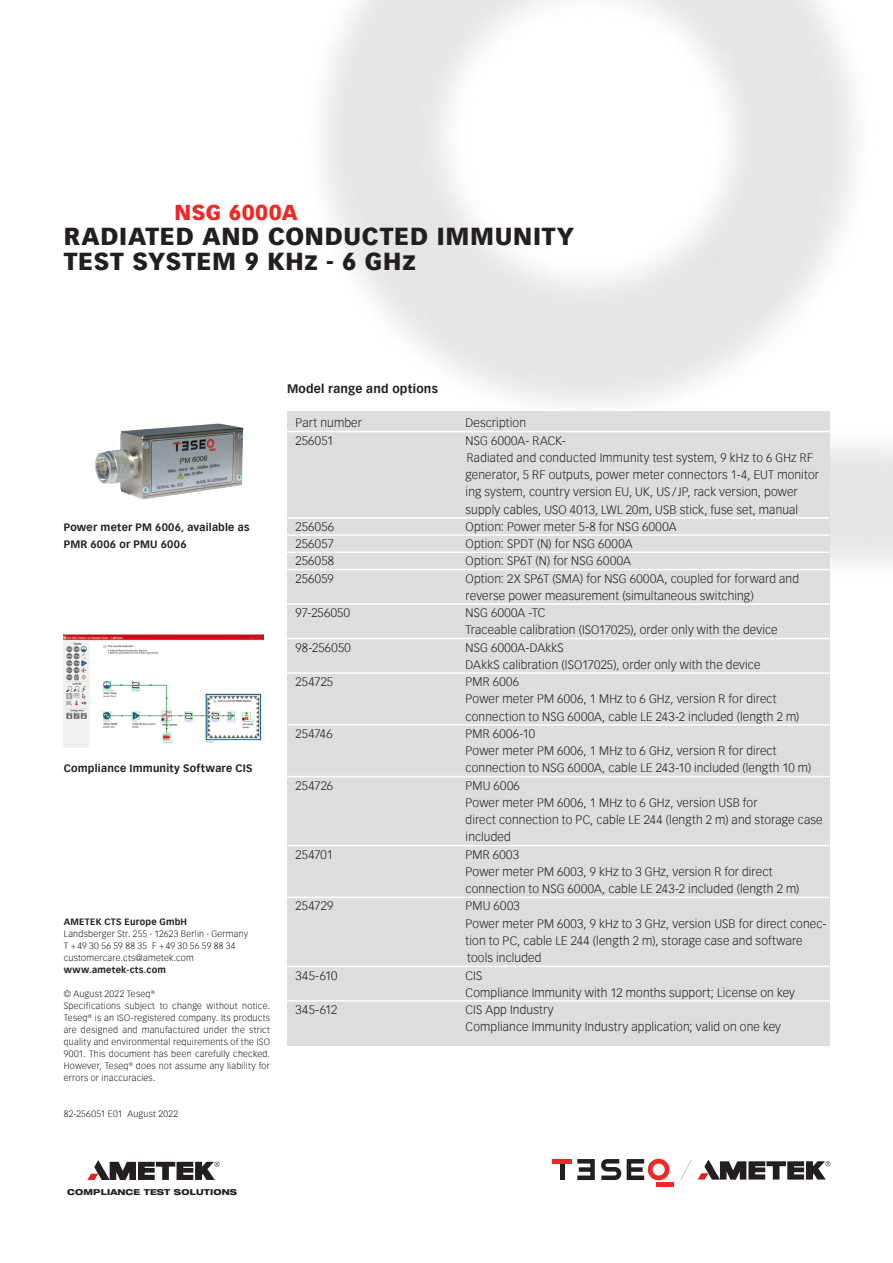
<style>
.page{position:relative;width:893px;height:1263px;background:#fff}
.page>*{position:absolute;margin:0;border:0;box-sizing:border-box;transform-origin:0 0}
.t1{font:900 24px/25.5px "Vectora Com";letter-spacing:.03em;color:#231f20}
.t2{font:900 21px "Vectora Com";letter-spacing:.03em;color:#ee2926}
.t3{font:300 12px/17.2px "Vectora Com";letter-spacing:.01em;color:#231f20}
.t4{font:700 12px "Vectora Com";letter-spacing:.015em;color:#231f20}
.t5{font:700 10.5px/17.2px "Vectora Com";letter-spacing:.02em;color:#231f20}
.t6{font:300 9px/12px "Vectora Com";letter-spacing:.025em;color:#231f20}
.t7{font:700 9px "Vectora Com";letter-spacing:.03em;color:#231f20}
.t8{font:800 expanded 8.25px "Helvetica Neue LT Pro";letter-spacing:.015em;color:#231f20}
</style>
<div class="page">
<svg style="left:680px;top:1159px;width:150px;height:21px"></svg>
<div style="left:656px;top:1182px;width:18px;height:5px;background:#ee2926"></div>
<svg style="left:627px;top:1159px;width:43px;height:21px"></svg>
<svg style="left:577px;top:1159px;width:18px;height:21px"></svg>
<div style="left:560px;top:1163px;width:5px;height:17px;background:#231f20"></div>
<hr style="left:553px;top:1159px;width:19px;height:4px;background:#ee2926">
<svg style="left:601px;top:1159px;width:20px;height:21px"></svg>
<img style="left:95px;top:423px;width:149px;height:77px">
<img style="left:64px;top:634px;width:199px;height:113px">
<svg style="left:87px;top:1160px;width:132px;height:20px"></svg>
<div style="left:287px;top:411px;width:542px;height:635px;background:#dcdddf"></div>
<hr style="left:287px;top:431px;width:542px;height:1px;background:#fff">
<hr style="left:287px;top:517px;width:542px;height:1px;background:#fff">
<hr style="left:287px;top:534px;width:542px;height:2px;background:#fff">
<hr style="left:287px;top:551px;width:542px;height:2px;background:#fff">
<hr style="left:287px;top:569px;width:542px;height:1px;background:#fff">
<hr style="left:287px;top:603px;width:542px;height:2px;background:#fff">
<hr style="left:287px;top:638px;width:542px;height:1px;background:#fff">
<hr style="left:287px;top:672px;width:542px;height:2px;background:#fff">
<hr style="left:287px;top:724px;width:542px;height:1px;background:#fff">
<hr style="left:287px;top:776px;width:542px;height:1px;background:#fff">
<hr style="left:287px;top:845px;width:542px;height:1px;background:#fff">
<hr style="left:287px;top:896px;width:542px;height:2px;background:#fff">
<hr style="left:287px;top:965px;width:542px;height:2px;background:#fff">
<hr style="left:287px;top:1000px;width:542px;height:1px;background:#fff">
<h2 class="t2" style="left:174px;top:200px;width:125px">NSG 6000A</h2>
<h1 class="t1" style="left:64px;top:223px;width:512px">RADIATED AND CONDUCTED IMMUNITY<br>TEST SYSTEM 9 KHz - 6 GHz</h1>
<p class="t5" style="left:64px;top:518px;width:187px">Power meter PM 6006, available as<br>PMR 6006 or PMU 6006</p>
<p class="t5" style="left:64px;top:760px;width:190px">Compliance Immunity Software CIS</p>
<p class="t7" style="left:64px;top:916px;width:125px">AMETEK CTS Europe GmbH</p>
<p class="t6" style="left:64px;top:928px;width:186px">Landsberger Str. 255 · 12623 Berlin · Germany<br>T +49 30 56 59 88 35 F +49 30 56 59 88 34 customercare.cts@ametek.com</p>
<p class="t7" style="left:64px;top:964px;width:104px">www.ametek-cts.com</p>
<p class="t6" style="left:64px;top:987px;width:208px">© August 2022 Teseq<sup>®<br></sup>Specifications subject to change without notice.<br>Teseq<sup>®</sup> is an ISO-registered company. Its products are designed and manufactured under the strict quality and environmental requirements of the ISO 9001. This document has been carefully checked.<br>However, Teseq<sup>®</sup> does not assume any liability for errors or inaccuracies.</p>
<p class="t6" style="left:64px;top:1108px;width:116px">82-256051 E01 August 2022</p>
<p class="t4" style="left:287px;top:381px;width:152px">Model range and options</p>
<p class="t3" style="left:296px;top:414px;width:68px">Part number</p>
<p class="t3" style="left:466px;top:414px;width:62px">Description</p>
<p class="t3" style="left:296px;top:432px;width:39px">256051</p>
<p class="t3" style="left:466px;top:432px;width:355px">NSG 6000A- RACK-<br>Radiated and conducted Immunity test system, 9 kHz to 6 GHz RF generator, 5 RF outputs, power meter connectors 1-4, EUT monitor ing system, country version EU, UK, US/JP, rack version, power supply cables, USO 4013, LWL 20m, USB stick, fuse set, manual</p>
<p class="t3" style="left:296px;top:518px;width:40px">256056</p>
<p class="t3" style="left:466px;top:518px;width:212px">Option: Power meter 5-8 for NSG 6000A</p>
<p class="t3" style="left:296px;top:535px;width:40px">256057</p>
<p class="t3" style="left:466px;top:535px;width:168px">Option: SPDT (N) for NSG 6000A</p>
<p class="t3" style="left:296px;top:552px;width:40px">256058</p>
<p class="t3" style="left:466px;top:552px;width:167px">Option: SP6T (N) for NSG 6000A</p>
<p class="t3" style="left:296px;top:570px;width:40px">256059</p>
<p class="t3" style="left:466px;top:570px;width:335px">Option: 2X SP6T (SMA) for NSG 6000A, coupled for forward and reverse power measurement (simultaneous switching)</p>
<p class="t3" style="left:296px;top:604px;width:56px">97-256050</p>
<p class="t3" style="left:466px;top:604px;width:314px">NSG 6000A -TC<br>Traceable calibration (ISO17025), order only with the device</p>
<p class="t3" style="left:296px;top:639px;width:57px">98-256050</p>
<p class="t3" style="left:466px;top:639px;width:296px">NSG 6000A-DAkkS<br>DAkkS calibration (ISO17025), order only with the device</p>
<p class="t3" style="left:296px;top:673px;width:39px">254725</p>
<p class="t3" style="left:466px;top:673px;width:335px">PMR 6006<br>Power meter PM 6006, 1 MHz to 6 GHz, version R for direct connection to NSG 6000A, cable LE 243-2 included (length 2 m)</p>
<p class="t3" style="left:296px;top:725px;width:39px">254746</p>
<p class="t3" style="left:466px;top:725px;width:347px">PMR 6006-10<br>Power meter PM 6006, 1 MHz to 6 GHz, version R for direct connection to NSG 6000A, cable LE 243-10 included (length 10 m)</p>
<p class="t3" style="left:296px;top:777px;width:39px">254726</p>
<p class="t3" style="left:466px;top:777px;width:358px">PMU 6006<br>Power meter PM 6006, 1 MHz to 6 GHz, version USB for<br>direct connection to PC, cable LE 244 (length 2 m) and storage case included</p>
<p class="t3" style="left:296px;top:846px;width:39px">254701</p>
<p class="t3" style="left:466px;top:846px;width:335px">PMR 6003<br>Power meter PM 6003, 9 kHz to 3 GHz, version R for direct connection to NSG 6000A, cable LE 243-2 included (length 2 m)</p>
<p class="t3" style="left:296px;top:897px;width:39px">254729</p>
<p class="t3" style="left:466px;top:897px;width:362px">PMU 6003<br>Power meter PM 6003, 9 kHz to 3 GHz, version USB for direct conec&shy;tion to PC, cable LE 244 (length 2 m), storage case and software tools included</p>
<p class="t3" style="left:296px;top:966px;width:44px">345-610</p>
<p class="t3" style="left:466px;top:966px;width:331px">CIS<br>Compliance Immunity with 12 months support; License on key</p>
<p class="t3" style="left:296px;top:1001px;width:43px">345-612</p>
<p class="t3" style="left:466px;top:1001px;width:317px">CIS App Industry<br>Compliance Immunity Industry application; valid on one key</p>
<p class="t8" style="left:67px;top:1186px;width:171px">COMPLIANCE TEST SOLUTIONS</p>
</div>
